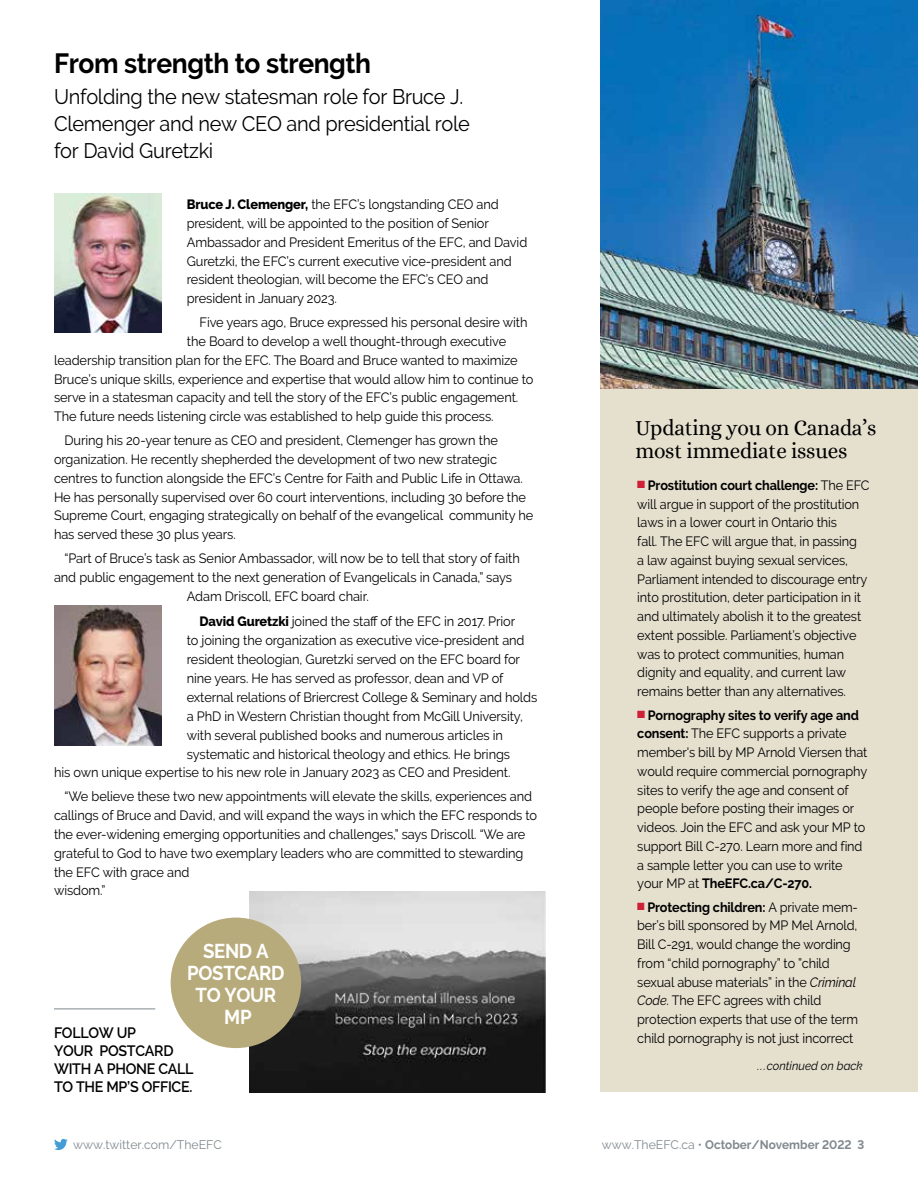
<style>
.page{position:relative;width:918px;height:1188px;background:#fff}
.page>*{position:absolute;margin:0;border:0;box-sizing:border-box;transform-origin:0 0}
.t1{font:700 27.75px "Raleway";letter-spacing:-.015em;color:#000;scale:.95 1}
.t2{font:22.2px/23.2px "Alice";letter-spacing:-.01em;color:#000;scale:.95 1}
.t3{font:21px/27px "Raleway";letter-spacing:-.015em;color:#000;scale:.95 1}
.t4{font:700 19.95px/21.8px "Raleway";letter-spacing:-.015em;color:#fff;text-align:center;scale:.93 1}
.t5{font:600 15px/18px "Raleway";letter-spacing:-.02em;color:#000;scale:.95 1}
.t6{font:13.5px/18.9px "Raleway";letter-spacing:-.005em;color:#000;scale:.95 1}
.t7{font:13.5px/18.8px "Raleway";letter-spacing:-.005em;color:#000;scale:.94 1}
.t8{font:700 12.3px "Raleway";color:#81898e;scale:.95 1}
.t9{font:12.3px "Raleway";color:#81898e}
.t10{font:italic 12px "Raleway";color:#000;scale:.96 1}
.s1{font-weight:800}
.s2{color:#ce2037}
.s3{font-weight:700}
.s4{font-style:italic}
.s5{font-weight:400}
</style>
<div class="page">
<div style="left:600px;top:384px;width:318px;height:708px;background:#e5dfce"></div>
<img style="left:600px;top:0;width:318px;height:389px">
<svg style="left:54px;top:1139px;width:14px;height:11px"></svg>
<img style="left:249px;top:891px;width:296px;height:201px">
<img style="left:54px;top:194px;width:108px;height:139px">
<img style="left:54px;top:605px;width:108px;height:141px">
<div style="left:171px;top:918px;width:130px;height:130px;background:#b8ab7b;border-radius:50%"></div>
<hr style="left:54px;top:1008px;width:101px;height:1px;background:#81898e">
<h1 class="t1" style="left:54px;top:47px;width:335px">From strength to strength</h1>
<h3 class="t3" style="left:54px;top:83px;width:439px">Unfolding the new statesman role for Bruce J.<br>Clemenger and new CEO and presidential role for David Guretzki</h3>
<p class="t6" style="left:187px;top:195px;width:360px"><span class="s1">Bruce J. Clemenger,</span> the EFC’s longstanding CEO and president, will be appointed to the position of Senior Ambassador and President Emeritus of the EFC, and David Guretzki, the EFC’s current executive vice-president and resident theologian, will become the EFC’s CEO and president in January 2023.</p>
<p class="t6" style="left:200px;top:313px;width:347px">Five years ago, Bruce expressed his personal desire with</p>
<p class="t6" style="left:187px;top:331px;width:338px">the Board to develop a well thought-through executive</p>
<p class="t6" style="left:54px;top:350px;width:490px">leadership transition plan for the EFC. The Board and Bruce wanted to maximize</p>
<p class="t6" style="left:54px;top:369px;width:506px">Bruce’s unique skills, experience and expertise that would allow him to continue to</p>
<p class="t6" style="left:54px;top:388px;width:490px">serve in a statesman capacity and tell the story of the EFC’s public engagement.</p>
<p class="t6" style="left:54px;top:407px;width:464px">The future needs listening circle was established to help guide this process.</p>
<p class="t6" style="left:54px;top:431px;width:506px;text-indent:11px">During his 20-year tenure as CEO and president, Clemenger has grown the organization. He recently shepherded the development of two new strategic centres to function alongside the EFC’s Centre for Faith and Public Life in Ottawa.<br>He has personally supervised over 60 court interventions, including 30 before the Supreme Court, engaging strategically on behalf of the evangelical community he has served these 30 plus years.</p>
<p class="t6" style="left:65px;top:549px;width:481px">“Part of Bruce’s task as Senior Ambassador, will now be to tell that story of faith</p>
<p class="t6" style="left:54px;top:567px;width:484px">and public engagement to the next generation of Evangelicals in Canada,” says</p>
<p class="t6" style="left:187px;top:586px;width:193px">Adam Driscoll, EFC board chair.</p>
<p class="t6" style="left:200px;top:612px;width:334px"><span class="s1">David Guretzki</span> joined the staff of the EFC in 2017. Prior</p>
<p class="t6" style="left:187px;top:631px;width:357px">to joining the organization as executive vice-president and</p>
<p class="t6" style="left:187px;top:650px;width:352px">resident theologian, Guretzki served on the EFC board for</p>
<p class="t6" style="left:187px;top:669px;width:335px">nine years. He has served as professor, dean and VP of</p>
<p class="t6" style="left:187px;top:688px;width:370px">external relations of Briercrest College &amp; Seminary and holds</p>
<p class="t6" style="left:187px;top:707px;width:355px">a PhD in Western Christian thought from McGill University,</p>
<p class="t6" style="left:187px;top:725px;width:334px">with several published books and numerous articles in</p>
<p class="t6" style="left:187px;top:744px;width:342px">systematic and historical theology and ethics. He brings</p>
<p class="t6" style="left:54px;top:763px;width:482px">his own unique expertise to his new role in January 2023 as CEO and President.</p>
<p class="t6" style="left:54px;top:787px;width:510px;text-indent:11px">“We believe these two new appointments will elevate the skills, experiences and callings of Bruce and David, and will expand the ways in which the EFC responds to the ever-widening emerging opportunities and challenges,” says Driscoll. “We are grateful to God to have two exemplary leaders who are committed to stewarding the EFC with grace and<br>wisdom.”</p>
<h3 class="t4" style="left:187px;top:941px;width:106px">SEND A<br>POSTCARD<br>TO YOUR<br>MP</h3>
<p class="t5" style="left:54px;top:1024px;width:148px">FOLLOW UP<br>YOUR POSTCARD<br>WITH A PHONE CALL<br>TO THE MP’S OFFICE.</p>
<h2 class="t2" style="left:635px;top:416px;width:255px">Updating you on Canada’s most immediate issues</h2>
<p class="t7" style="left:637px;top:476px;width:249px"><span class="s2">■</span> <span class="s3">Prostitution court challenge:</span> The EFC will argue in support of the prostitution laws in a lower court in Ontario this<br>fall. The EFC will argue that, in passing<br>a law against buying sexual services, Parliament intended to discourage entry into prostitution, deter participation in it and ultimately abolish it to the greatest extent possible. Parliament’s objective was to protect communities, human dignity and equality, and current law remains better than any alternatives.</p>
<p class="t7" style="left:637px;top:705px;width:246px"><span class="s2">■</span> <span class="s3">Pornography sites to verify age and consent:</span> The EFC supports a private member's bill by MP Arnold Viersen that would require commercial pornography sites to verify the age and consent of people before posting their images or videos. Join the EFC and ask your MP to support Bill C-270. Learn more and find a sample letter you can use to write your MP at <span class="s3">TheEFC.ca/C-270.</span></p>
<p class="t7" style="left:637px;top:897px;width:236px"><span class="s2">■</span> <span class="s3">Protecting children:</span> A private mem&shy;ber’s bill sponsored by MP Mel Arnold, Bill C-291, would change the wording from “child pornography” to ”child sexual abuse materials” in the <span class="s4">Criminal Code</span>. The EFC agrees with child protection experts that use of the term child pornography is not just incorrect</p>
<p class="t10" style="left:758px;top:1059px;width:111px">...continued on back</p>
<p class="t9" style="left:73px;top:1137px;width:150px">www.twitter.com/TheEFC</p>
<p class="t8" style="left:602px;top:1137px;width:278px"><span class="s5">www.TheEFC.ca •</span> October/November 2022 3</p>
</div>
